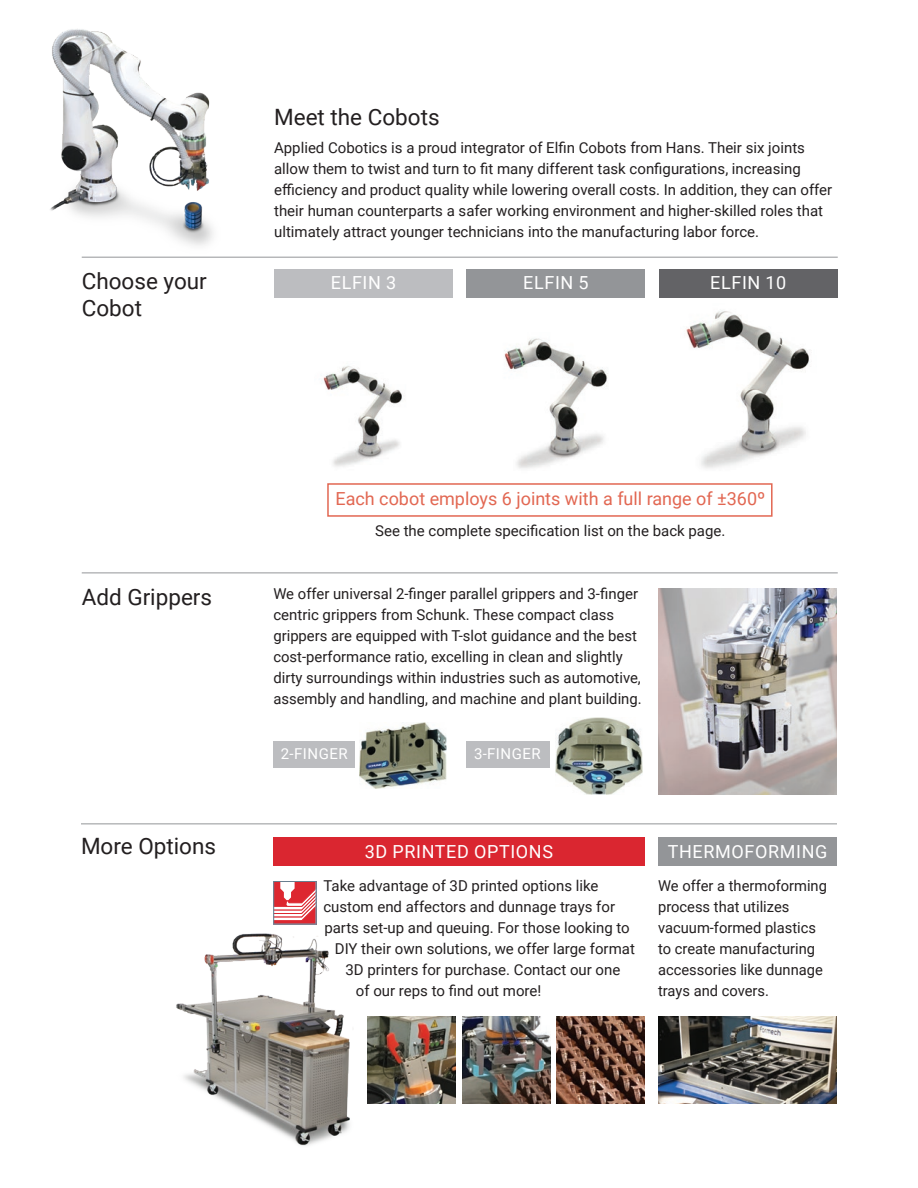
<style>
.page{position:relative;width:918px;height:1188px;background:#fff}
.page>*{position:absolute;margin:0;border:0;box-sizing:border-box;transform-origin:0 0}
.Text_Heads{font:22.5px/27px "Roboto";color:#231f20}
.text{font:18px "Roboto";letter-spacing:.035em;color:#fff}
.Text_Heads-2{font:18px "Roboto";color:#e26752}
.text-2{font:15px/21px "Roboto";color:#231f20}
.Text_Heads-3{font:15px "Roboto";color:#231f20}
.text-3{font:15px "Roboto";letter-spacing:.035em;color:#fff}
</style>
<div class="page">
<div style="left:274px;top:269px;width:179px;height:28px;background:#bcbdc0"></div>
<div style="left:273px;top:838px;width:372px;height:28px;background:#da2630"></div>
<div style="left:466px;top:269px;width:179px;height:28px;background:#939598"></div>
<div style="left:658px;top:838px;width:179px;height:28px;background:#939598"></div>
<div style="left:659px;top:269px;width:179px;height:28px;background:#636366"></div>
<img style="left:368px;top:1016px;width:88px;height:88px">
<img style="left:323px;top:366px;width:80px;height:101px">
<img style="left:360px;top:722px;width:87px;height:67px">
<img style="left:555px;top:717px;width:87px;height:77px">
<img style="left:504px;top:338px;width:104px;height:130px">
<img style="left:686px;top:311px;width:123px;height:158px">
<img style="left:658px;top:589px;width:179px;height:206px">
<hr style="left:82px;top:257px;width:756px;height:1px;background:#939598">
<hr style="left:82px;top:573px;width:756px;height:1px;background:#939598">
<hr style="left:81px;top:823px;width:756px;height:1px;background:#939598">
<img style="left:176px;top:933px;width:174px;height:213px">
<img style="left:462px;top:1016px;width:88px;height:88px">
<img style="left:557px;top:1016px;width:88px;height:88px">
<img style="left:658px;top:1016px;width:179px;height:88px">
<svg style="left:274px;top:882px;width:42px;height:42px"></svg>
<svg style="left:276px;top:884px;width:38px;height:37px"></svg>
<div style="left:273px;top:881px;width:44px;height:43px;border:1px solid #687e8f"></div>
<img style="left:50px;top:29px;width:193px;height:229px">
<div style="left:327px;top:483px;width:446px;height:34px;border:2px solid #e26752"></div>
<div style="left:273px;top:741px;width:82px;height:27px;background:#bcbdc0"></div>
<div style="left:466px;top:741px;width:84px;height:27px;background:#bcbdc0"></div>
<p class="Text_Heads" style="left:82px;top:267px;width:127px">Choose your<br>Cobot</p>
<p class="Text_Heads" style="left:274px;top:103px;width:167px">Meet the Cobots</p>
<p class="text-2" style="left:274px;top:136px;width:560px">Applied Cobotics is a proud integrator of Elfin Cobots from Hans. Their six joints allow them to twist and turn to fit many different task configurations, increasing efficiency and product quality while lowering overall costs. In addition, they can offer their human counterparts a safer working environment and higher-skilled roles that ultimately attract younger technicians into the manufacturing labor force.</p>
<p class="text" style="left:331px;top:270px;width:67px">ELFIN 3</p>
<p class="text" style="left:523px;top:270px;width:67px">ELFIN 5</p>
<p class="text" style="left:710px;top:270px;width:78px">ELFIN 10</p>
<p class="Text_Heads" style="left:82px;top:583px;width:132px">Add Grippers</p>
<p class="Text_Heads" style="left:81px;top:832px;width:137px">More Options</p>
<p class="Text_Heads-2" style="left:335px;top:486px;width:431px">Each cobot employs 6 joints with a full range of ±360º</p>
<p class="Text_Heads-3" style="left:375px;top:520px;width:352px">See the complete specification list on the back page.</p>
<p class="text-2" style="left:273px;top:582px;width:370px">We offer universal 2-finger parallel grippers and 3-finger centric grippers from Schunk. These compact class grippers are equipped with T-slot guidance and the best cost-performance ratio, excelling in clean and slightly dirty surroundings within industries such as automotive, assembly and handling, and machine and plant building.</p>
<p class="text-3" style="left:281px;top:744px;width:68px">2-FINGER</p>
<p class="text-3" style="left:474px;top:744px;width:68px">3-FINGER</p>
<p class="text" style="left:365px;top:839px;width:190px">3D PRINTED OPTIONS</p>
<p class="text-2" style="left:323px;top:875px;width:277px">Take advantage of 3D printed options like</p>
<p class="text-2" style="left:323px;top:896px;width:293px">custom end affectors and dunnage trays for</p>
<p class="text-2" style="left:324px;top:917px;width:307px">parts set-up and queuing. For those looking to</p>
<p class="text-2" style="left:335px;top:938px;width:302px">DIY their own solutions, we offer large format</p>
<p class="text-2" style="left:345px;top:959px;width:277px">3D printers for purchase. Contact our one</p>
<p class="text-2" style="left:356px;top:980px;width:187px">of our reps to find out more!</p>
<p class="text" style="left:668px;top:839px;width:161px">THERMOFORMING</p>
<p class="text-2" style="left:658px;top:875px;width:170px">We offer a thermoforming process that utilizes vacuum-formed plastics to create manufacturing accessories like dunnage trays and covers.</p>
</div>
